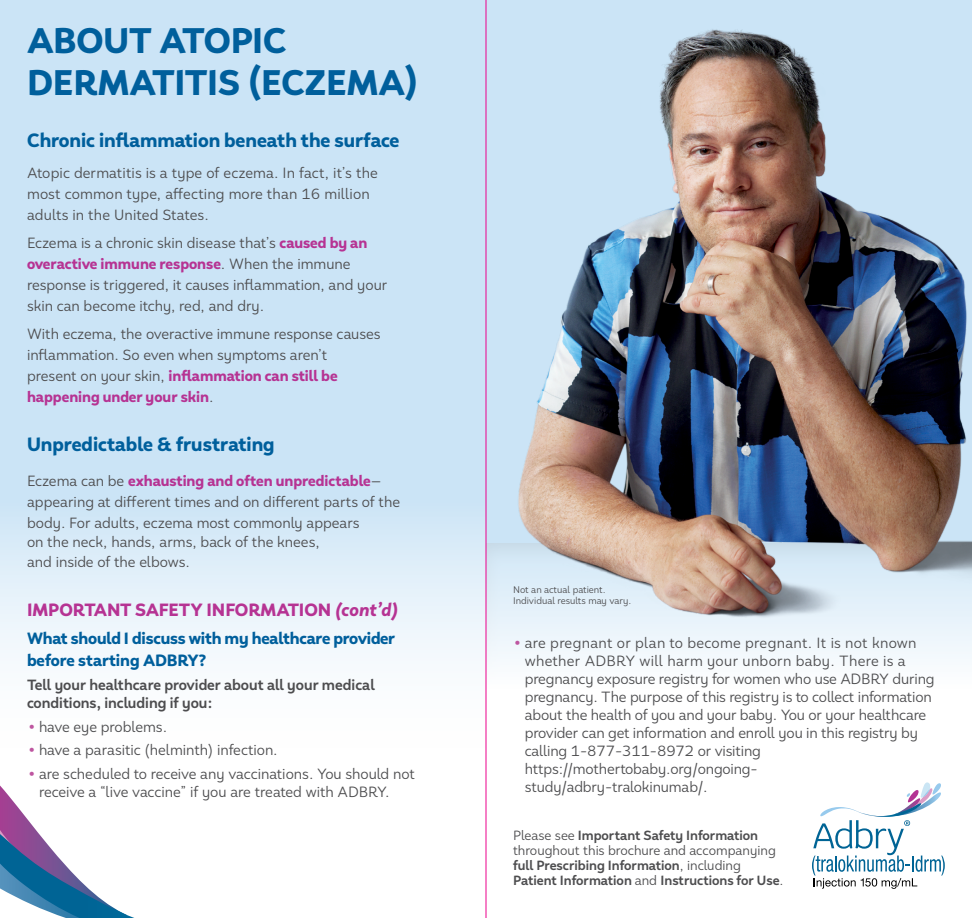
<style>
.page{position:relative;width:972px;height:918px;background:#fff}
.page>*{position:absolute;margin:0;border:0;box-sizing:border-box;transform-origin:0 0}
.t1{font:900 36px/42px "Faible";color:#005f9c}
.t2{font:900 19.5px "Faible";color:#005f9c}
.t3{font:900 18px "Faible";color:#b63393}
.t4{font:900 16.5px/22.5px "Faible";letter-spacing:-.01em;color:#005f9c}
.t5{font:15px/21px "Faible";color:#4d4d4f}
.t6{font:700 15px/18px "Faible";color:#4d4d4f}
.t7{font:700 13.5px/15px "Faible";color:#4d4d4f}
.t8{font:9.75px/10.5px "Faible";color:#4d4d4f}
.s1{font-weight:900;color:#b63393}
.s2{font-style:italic}
.s3{font-weight:900;color:#be56a0}
.s4{font-weight:400}
</style>
<div class="page">
<div style="left:486px;top:533px;width:486px;height:385px;background:#000;opacity:.2"></div>
<img style="left:487px;top:0;width:485px;height:636px">
<svg style="left:812px;top:782px;width:133px;height:107px"></svg>
<div style="left:0;top:0;width:486px;height:916px;background:#cbe4f6"></div>
<div style="left:0;top:502px;width:486px;height:416px;background:linear-gradient(to bottom,#dcecf8,#fff)"></div>
<svg style="left:0;top:758px;width:134px;height:160px;background:#c4cddf"></svg>
<hr style="left:486px;top:0;width:1px;height:918px;background:#ec008c">
<h1 class="t1" style="left:27px;top:20px;width:393px">ABOUT ATOPIC<br>DERMATITIS (ECZEMA)</h1>
<h2 class="t2" style="left:27px;top:126px;width:374px">Chronic inflammation beneath the surface</h2>
<p class="t5" style="left:27px;top:162px;width:352px">Atopic dermatitis is a type of eczema. In fact, it’s the most common type, affecting more than 16 million adults in the United States.</p>
<p class="t5" style="left:27px;top:232px;width:362px">Eczema is a chronic skin disease that’s <span class="s1">caused by an overactive immune response</span>. When the immune response is triggered, it causes inflammation, and your skin can become itchy, red, and dry.</p>
<p class="t5" style="left:27px;top:323px;width:355px">With eczema, the overactive immune response causes inflammation. So even when symptoms aren’t present on your skin, <span class="s1">inflammation can still be happening under your skin</span>.</p>
<h2 class="t2" style="left:27px;top:431px;width:249px">Unpredictable &amp; frustrating</h2>
<p class="t5" style="left:27px;top:470px;width:375px">Eczema can be <span class="s1">exhausting and often unpredictable</span>— appearing at different times and on different parts of the body. For adults, eczema most commonly appears</p>
<p class="t5" style="left:27px;top:532px;width:294px;line-height:19.5px">on the neck, hands, arms, back of the knees, and inside of the elbows.</p>
<p class="t3" style="left:27px;top:598px;width:373px">IMPORTANT SAFETY INFORMATION <span class="s2">(cont’d)</span></p>
<p class="t4" style="left:27px;top:627px;width:370px">What should I discuss with my healthcare provider before starting ADBRY?</p>
<p class="t6" style="left:27px;top:676px;width:349px">Tell your healthcare provider about all your medical conditions, including if you:</p>
<p class="t5" style="left:27px;top:716px;width:142px"><span class="s3">•</span> have eye problems.</p>
<p class="t5" style="left:27px;top:739px;width:252px"><span class="s3">•</span> have a parasitic (helminth) infection.</p>
<p class="t5" style="left:39px;top:764px;width:378px;line-height:18px;text-indent:-12px"><span class="s3">•</span> are scheduled to receive any vaccinations. You should not receive a “live vaccine” if you are treated with ADBRY.</p>
<p class="t8" style="left:513px;top:585px;width:120px">Not an actual patient.<br>Individual results may vary.</p>
<p class="t5" style="left:525px;top:634px;width:411px;line-height:18px;text-indent:-12px"><span class="s3">•</span> are pregnant or plan to become pregnant. It is not known whether ADBRY will harm your unborn baby. There is a pregnancy exposure registry for women who use ADBRY during pregnancy. The purpose of this registry is to collect information about the health of you and your baby. You or your healthcare provider can get information and enroll you in this registry by calling 1-877-311-8972 or visiting https://mothertobaby.org/ongoing&shy;study/adbry-tralokinumab/.</p>
<p class="t7" style="left:513px;top:828px;width:272px"><span class="s4">Please see</span> Important Safety Information <span class="s4">throughout this brochure and accompanying </span>full Prescribing Information<span class="s4">, including </span>Patient Information <span class="s4">and</span> Instructions for Use<span class="s4">.</span></p>
</div>
